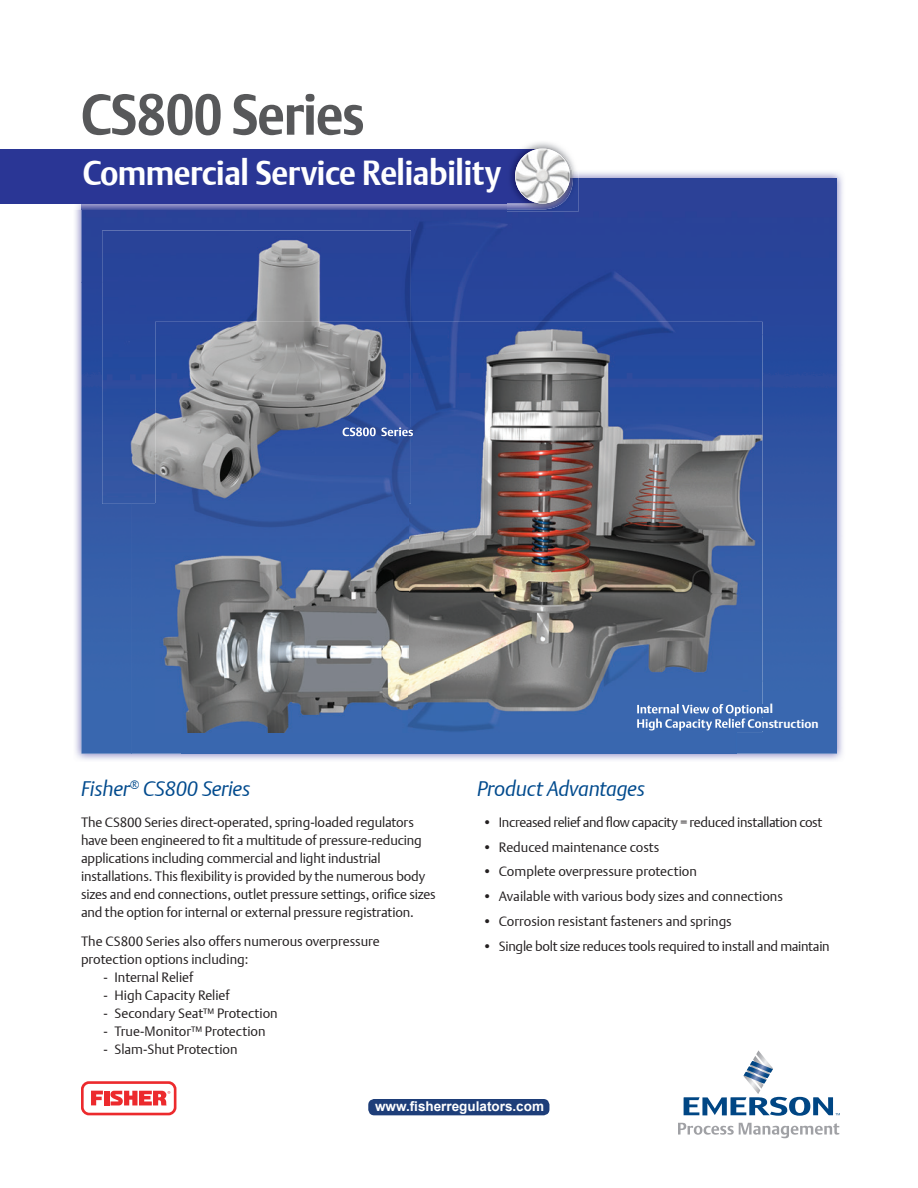
<style>
.page{position:relative;width:918px;height:1188px;background:#fff}
.page>*{position:absolute;margin:0;border:0;box-sizing:border-box;transform-origin:0 0}
.t1{font:700 57px "DTL Argo T";letter-spacing:-.025em;color:#57585a;scale:.9 1}
.t2{font:700 34.65px "DTL Argo T";letter-spacing:-.015em;color:#fff;scale:.9 1}
.t3{font:italic 21px "DTL Argo T Light";letter-spacing:-.005em;color:#004a8d}
.t4{font:13.5px/18px "DTL Argo T Light";letter-spacing:-.01em;color:#231f20}
.t5{font:700 13.5px "Arial";color:#fff}
</style>
<div class="page">
<img style="left:75px;top:172px;width:768px;height:588px">
<div style="left:81px;top:178px;width:756px;height:104px;background:#294398"></div>
<img style="left:81px;top:282px;width:50px;height:472px">
<div style="left:411px;top:282px;width:426px;height:52px;background:#28459b"></div>
<img style="left:737px;top:334px;width:100px;height:420px">
<img style="left:131px;top:504px;width:50px;height:250px">
<div style="left:181px;top:732px;width:556px;height:22px;background:#3967af"></div>
<svg style="left:763px;top:704px;width:10px;height:12px"></svg>
<img style="left:763px;top:718px;width:58px;height:12px">
<img style="left:0;top:203px;width:73px;height:1px">
<svg style="left:73px;top:203px;width:8px;height:6px"></svg>
<img style="left:81px;top:203px;width:426px;height:6px">
<div style="left:0;top:149px;width:543px;height:54px;background:#2a3695"></div>
<img style="left:523px;top:142px;width:52px;height:28px">
<svg style="left:573px;top:170px;width:5px;height:8px"></svg>
<img style="left:507px;top:178px;width:71px;height:34px">
<img style="left:570px;top:149px;width:3px;height:29px">
<img style="left:507px;top:178px;width:66px;height:31px">
<img style="left:507px;top:160px;width:8px;height:43px">
<img style="left:515px;top:149px;width:55px;height:55px">
<svg style="left:684px;top:1050px;width:156px;height:66px"></svg>
<svg style="left:678px;top:1123px;width:161px;height:15px"></svg>
<div style="left:368px;top:1099px;width:181px;height:16px;background:#1e3e79;border-radius:6px"></div>
<svg style="left:81px;top:1081px;width:95px;height:34px"></svg>
<img style="left:102px;top:230px;width:309px;height:274px">
<img style="left:409px;top:322px;width:354px;height:410px">
<img style="left:155px;top:504px;width:254px;height:228px">
<svg style="left:411px;top:427px;width:2px;height:9px"></svg>
<img style="left:637px;top:704px;width:126px;height:12px">
<img style="left:637px;top:718px;width:126px;height:12px">
<img style="left:155px;top:322px;width:256px;height:182px">
<img style="left:343px;top:427px;width:68px;height:9px">
<h1 class="t1" style="left:81px;top:81px;width:317px">CS800 Series</h1>
<h2 class="t2" style="left:83px;top:152px;width:466px">Commercial Service Reliability</h2>
<h3 class="t3" style="left:81px;top:776px;width:171px">Fisher<sup>®</sup> CS800 Series</h3>
<p class="t4" style="left:81px;top:813px;width:356px">The CS800 Series direct-operated, spring-loaded regulators have been engineered to fit a multitude of pressure-reducing applications including commercial and light industrial installations. This flexibility is provided by the numerous body sizes and end connections, outlet pressure settings, orifice sizes and the option for internal or external pressure registration.</p>
<p class="t4" style="left:81px;top:932px;width:300px">The CS800 Series also offers numerous overpressure protection options including:</p>
<p class="t4" style="left:104px;top:968px;width:91px">- Internal Relief</p>
<p class="t4" style="left:104px;top:986px;width:128px">- High Capacity Relief</p>
<p class="t4" style="left:104px;top:1004px;width:176px">- Secondary Seat™ Protection</p>
<p class="t4" style="left:104px;top:1022px;width:164px">- True-Monitor™ Protection</p>
<p class="t4" style="left:104px;top:1040px;width:136px">- Slam-Shut Protection</p>
<h3 class="t3" style="left:477px;top:776px;width:169px">Product Advantages</h3>
<p class="t4" style="left:483px;top:813px;width:341px">• Increased relief and flow capacity = reduced installation cost</p>
<p class="t4" style="left:483px;top:838px;width:178px">• Reduced maintenance costs</p>
<p class="t4" style="left:483px;top:862px;width:216px">• Complete overpressure protection</p>
<p class="t4" style="left:483px;top:887px;width:302px">• Available with various body sizes and connections</p>
<p class="t4" style="left:483px;top:912px;width:251px">• Corrosion resistant fasteners and springs</p>
<p class="t4" style="left:483px;top:937px;width:349px">• Single bolt size reduces tools required to install and maintain</p>
<p class="t5" style="left:375px;top:1097px;width:171px">www.fisherregulators.com</p>
</div>
